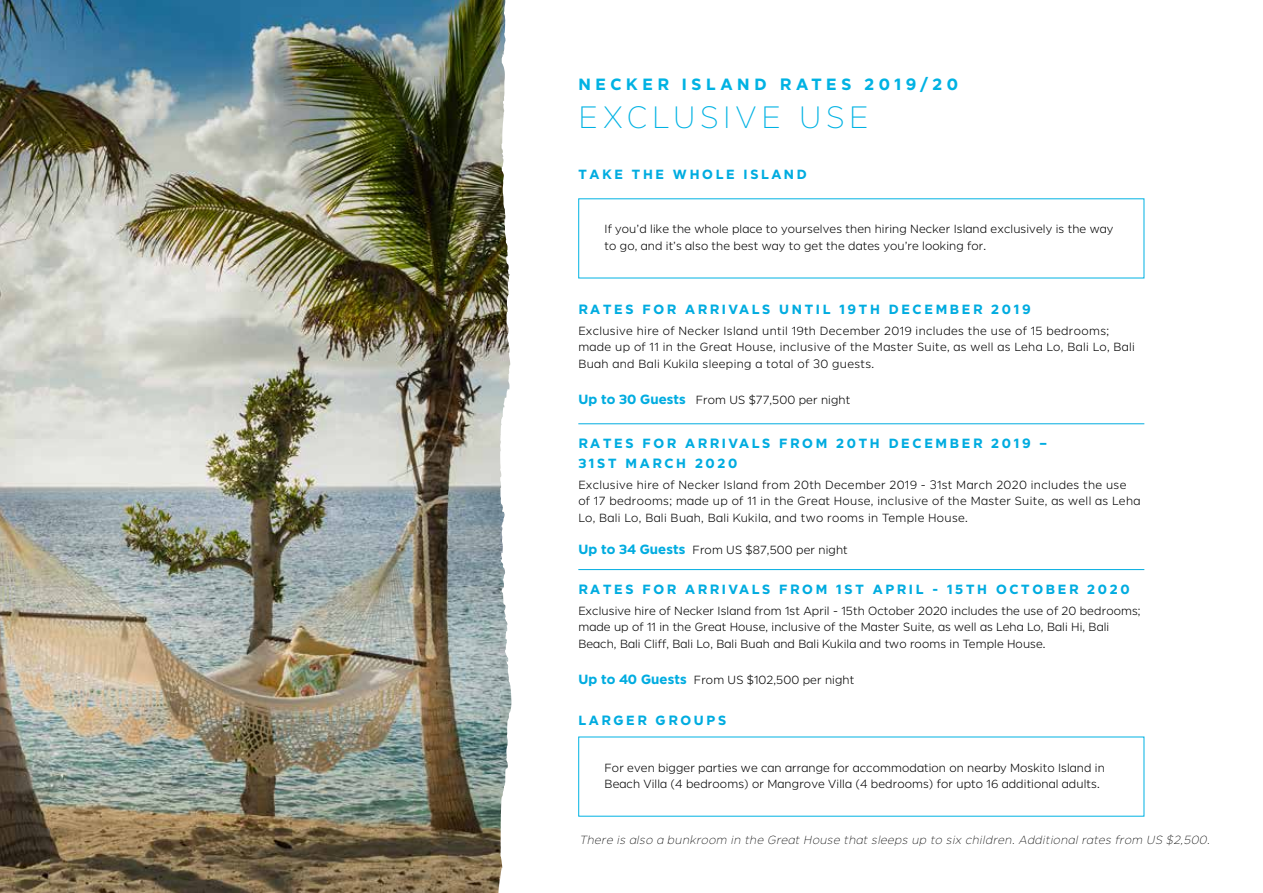
<style>
.page{position:relative;width:1263px;height:893px;background:#fff}
.page>*{position:absolute;margin:0;border:0;box-sizing:border-box;transform-origin:0 0}
.t1{font:100 31.5px "Smythe Sans";letter-spacing:.15em;color:#00b2e3}
.t2{font:700 16.5px "Smythe Sans";letter-spacing:.28em;color:#00b2e3}
.t3{font:700 13.5px/19.5px "Smythe Sans";letter-spacing:.2em;color:#00ace0}
.t4{font:300 12px/16.5px "Smythe Sans";letter-spacing:.01em;color:#000}
.t5{font:300 12px/16.5px "Smythe Sans";letter-spacing:.03em;color:#000}
.t6{font:italic 100 12px "Smythe Sans";letter-spacing:.03em;color:#000}
.s1{font-weight:700;font-size:13.5px;color:#00ace0}
</style>
<div class="page">
<img style="left:0;top:0;width:512px;height:893px">
<hr style="left:578px;top:423px;width:566px;height:1px;background:#00ace0">
<hr style="left:578px;top:569px;width:566px;height:1px;background:#00ace0">
<h2 class="t2" style="left:578px;top:74px;width:381px">NECKER ISLAND RATES 2019/20</h2>
<h1 class="t1" style="left:578px;top:100px;width:292px">EXCLUSIVE USE</h1>
<p class="t3" style="left:578px;top:163px;width:230px">TAKE THE WHOLE ISLAND</p>
<p class="t4" style="left:605px;top:221px;width:510px">If you’d like the whole place to yourselves then hiring Necker Island exclusively is the way to go, and it’s also the best way to get the dates you’re looking for.</p>
<p class="t3" style="left:578px;top:299px;width:454px">RATES FOR ARRIVALS UNTIL 19TH DECEMBER 2019</p>
<p class="t5" style="left:578px;top:322px;width:558px">Exclusive hire of Necker Island until 19th December 2019 includes the use of 15 bedrooms; made up of 11 in the Great House, inclusive of the Master Suite, as well as Leha Lo, Bali Lo, Bali<br>Buah and Bali Kukila sleeping a total of 30 guests.</p>
<p class="t4" style="left:578px;top:391px;width:273px"><span class="s1">Up to 30 Guests</span> From US $77,500 per night</p>
<p class="t3" style="left:578px;top:433px;width:470px">RATES FOR ARRIVALS FROM 20TH DECEMBER 2019 –<br>31ST MARCH 2020</p>
<p class="t5" style="left:578px;top:476px;width:563px">Exclusive hire of Necker Island from 20th December 2019 - 31st March 2020 includes the use of 17 bedrooms; made up of 11 in the Great House, inclusive of the Master Suite, as well as Leha<br>Lo, Bali Lo, Bali Buah, Bali Kukila, and two rooms in Temple House.</p>
<p class="t4" style="left:578px;top:541px;width:271px"><span class="s1">Up to 34 Guests</span> From US $87,500 per night</p>
<p class="t3" style="left:578px;top:579px;width:553px">RATES FOR ARRIVALS FROM 1ST APRIL - 15TH OCTOBER 2020</p>
<p class="t4" style="left:578px;top:602px;width:564px">Exclusive hire of Necker Island from 1st April - 15th October 2020 includes the use of 20 bedrooms; made up of 11 in the Great House, inclusive of the Master Suite, as well as Leha Lo, Bali Hi, Bali<br>Beach, Bali Cliff, Bali Lo, Bali Buah and Bali Kukila and two rooms in Temple House.</p>
<p class="t4" style="left:578px;top:671px;width:277px"><span class="s1">Up to 40 Guests</span> From US $102,500 per night</p>
<p class="t3" style="left:578px;top:709px;width:149px">LARGER GROUPS</p>
<p class="t4" style="left:605px;top:759px;width:502px">For even bigger parties we can arrange for accommodation on nearby Moskito Island in<br>Beach Villa (4 bedrooms) or Mangrove Villa (4 bedrooms) for upto 16 additional adults.</p>
<p class="t6" style="left:579px;top:833px;width:632px">There is also a bunkroom in the Great House that sleeps up to six children. Additional rates from US $2,500.</p>
</div>
